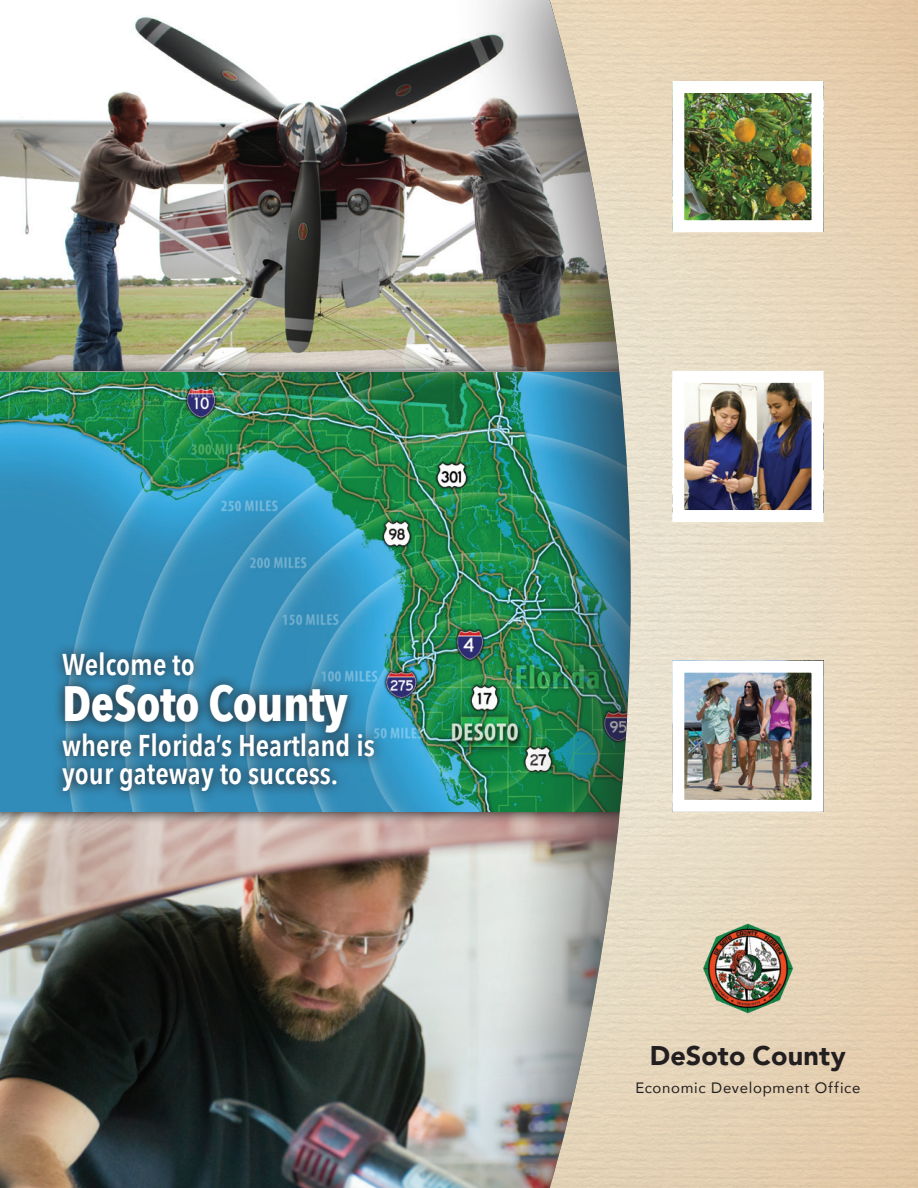
<style>
.page{position:relative;width:918px;height:1188px;background:#fff}
.page>*{position:absolute;margin:0;border:0;box-sizing:border-box;transform-origin:0 0}
.t1{font:700 49.5px "Avenir Next Condensed";letter-spacing:-.01em;color:#fff}
.t2{font:600 30px/28.5px "Avenir Next Condensed";color:#fff}
.t3{font:900 27px "Avenir";letter-spacing:.005em;color:#231f20}
.t4{font:15px "Avenir";letter-spacing:.045em;color:#231f20}
</style>
<div class="page">
<img style="left:0;top:17px;width:449px;height:343px">
<img style="left:0;top:824px;width:449px;height:364px">
<svg style="left:0;top:360px;width:449px;height:464px;background:#a89e98"></svg>
<img style="left:0;top:372px;width:449px;height:440px">
<svg style="left:51px;top:640px;width:334px;height:163px;background:#33789b"></svg>
<div style="left:449px;top:0;width:469px;height:1188px;background:#231f20;opacity:.75"></div>
<img style="left:550px;top:0;width:368px;height:1188px">
<img style="left:703px;top:922px;width:90px;height:91px">
<img style="left:685px;top:674px;width:126px;height:125px">
<div style="left:672px;top:661px;width:152px;height:151px;border:12px solid #fff"></div>
<img style="left:685px;top:94px;width:126px;height:125px">
<div style="left:672px;top:81px;width:152px;height:151px;border:12px solid #fff"></div>
<img style="left:685px;top:384px;width:126px;height:125px">
<p class="t2" style="left:62px;top:649px;width:134px">Welcome to</p>
<p class="t1" style="left:62px;top:674px;width:287px">DeSoto County</p>
<p class="t2" style="left:62px;top:730px;width:314px">where Florida’s Heartland is your gateway to success.</p>
<p class="t3" style="left:650px;top:1032px;width:197px">DeSoto County</p>
<p class="t4" style="left:635px;top:1076px;width:227px">Economic Development Office</p>
</div>
